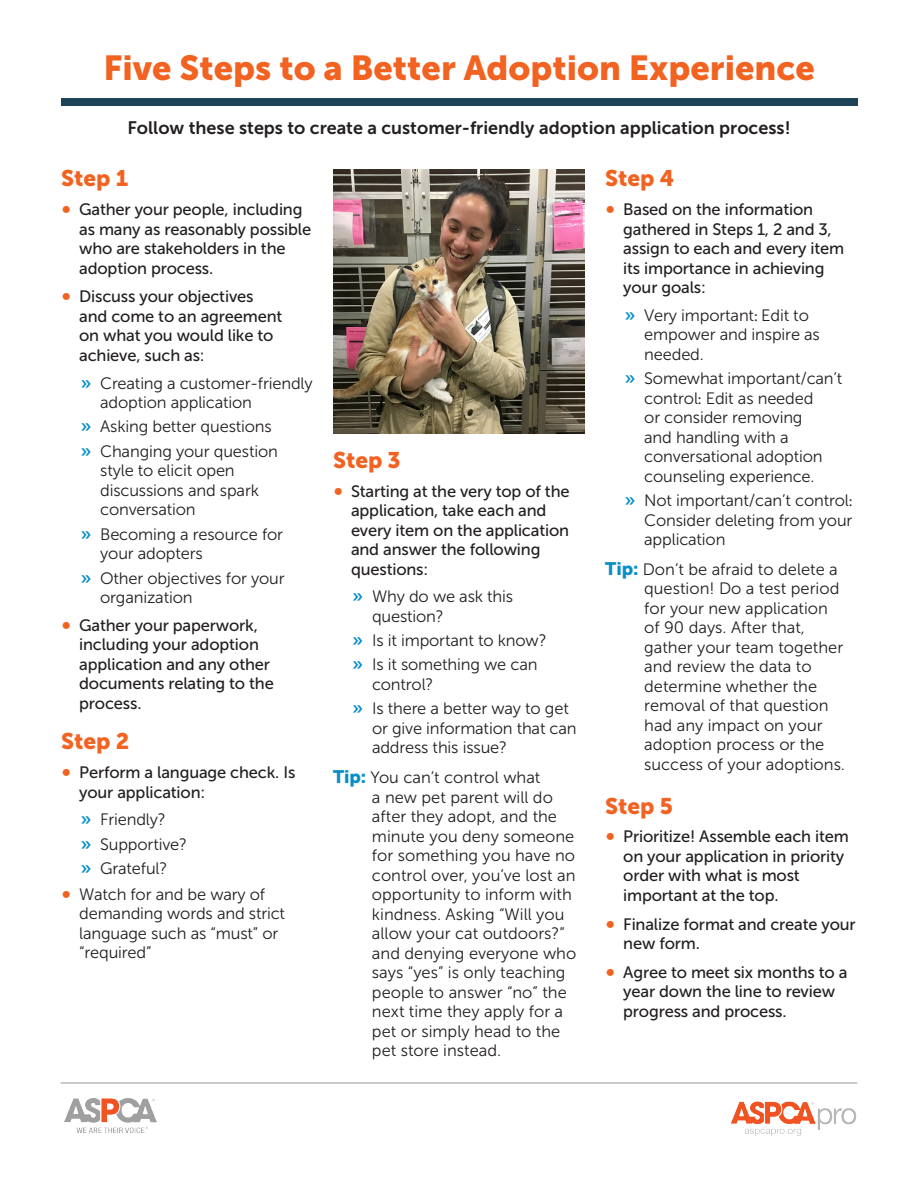
<style>
.page{position:relative;width:918px;height:1188px;background:#fff}
.page>*{position:absolute;margin:0;border:0;box-sizing:border-box;transform-origin:0 0}
.Heading1{font:34.5px "Museo Sans 900";color:#f26221}
.subheading{font:22.5px "Museo Sans 900";color:#f26221}
.IntroLine{font:18px "Museo Sans 700";color:#231f20}
.Tip{font:16.5px/19.5px "Museo Sans 300";letter-spacing:-.01em;color:#231f20}
.t1{font:16.5px/19.5px "Museo Sans 500";letter-spacing:-.01em;color:#231f20}
.s1{font-family:"Helvetica Neue";color:#f26221}
.s2{font-family:"Museo Sans 700";font-size:18px;color:#0a8ec5}
.s3{font-family:"Minion Pro"}
.s4{font-family:"Museo Sans 900";font-size:18px;color:#0a8ec5}
</style>
<div class="page">
<img style="left:731px;top:1101px;width:126px;height:35px">
<img style="left:64px;top:1098px;width:93px;height:35px">
<hr style="left:61px;top:1082px;width:796px;height:2px;background:#b6b8b9">
<div style="left:61px;top:99px;width:797px;height:7px;background:#1e4359"></div>
<img style="left:333px;top:170px;width:252px;height:263px">
<p class="Heading1" style="left:104px;top:48px;width:713px">Five Steps to a Better Adoption Experience</p>
<p class="IntroLine" style="left:127px;top:118px;width:665px">Follow these steps to create a customer-friendly adoption application process!</p>
<p class="subheading" style="left:605px;top:166px;width:71px">Step 4</p>
<p class="t1" style="left:623px;top:200px;width:223px;text-indent:-18px"><span class="s1">●</span> Based on the information gathered in Steps 1, 2 and 3, assign to each and every item its importance in achieving your goals:</p>
<p class="Tip" style="left:644px;top:306px;width:177px;text-indent:-20px"><span class="s2">»</span> Very important<span class="s3">:</span> Edit to empower and inspire as needed.</p>
<p class="Tip" style="left:644px;top:369px;width:200px;text-indent:-20px"><span class="s2">»</span> Somewhat important/can’t control<span class="s3">:</span> Edit as needed<br>or consider removing<br>and handling with a conversational adoption counseling experience.</p>
<p class="Tip" style="left:644px;top:491px;width:210px;text-align:justify;text-indent:-20px"><span class="s2">»</span> Not important/can’t control<span class="s3">:<br></span>Consider deleting from your application</p>
<p class="Tip" style="left:644px;top:560px;width:202px;text-indent:-39px"><span class="s4">Tip:</span> Don’t be afraid to delete a question! Do a test period for your new application of 90 days. After that, gather your team together and review the data to determine whether the removal of that question had any impact on your adoption process or the success of your adoptions.</p>
<p class="subheading" style="left:605px;top:793px;width:69px">Step 5</p>
<p class="t1" style="left:623px;top:827px;width:227px;text-indent:-18px"><span class="s1">●</span> Prioritize! Assemble each item on your application in priority order with what is most important at the top.</p>
<p class="t1" style="left:623px;top:914px;width:234px;text-indent:-18px"><span class="s1">●</span> Finalize format and create your new form.</p>
<p class="t1" style="left:623px;top:962px;width:226px;text-indent:-18px"><span class="s1">●</span> Agree to meet six months to a year down the line to review progress and process.</p>
<p class="subheading" style="left:61px;top:166px;width:69px">Step 1</p>
<p class="t1" style="left:79px;top:200px;width:234px;text-indent:-18px"><span class="s1">●</span> Gather your people, including as many as reasonably possible who are stakeholders in the adoption process.</p>
<p class="t1" style="left:79px;top:287px;width:205px;text-indent:-18px"><span class="s1">●</span> Discuss your objectives and come to an agreement on what you would like to achieve, such as:</p>
<p class="Tip" style="left:100px;top:373px;width:214px;text-indent:-20px"><span class="s2">»</span> Creating a customer-friendly adoption application</p>
<p class="Tip" style="left:81px;top:417px;width:193px"><span class="s2">»</span> Asking better questions</p>
<p class="Tip" style="left:100px;top:442px;width:179px;text-indent:-20px"><span class="s2">»</span> Changing your question style to elicit open discussions and spark conversation</p>
<p class="Tip" style="left:100px;top:524px;width:184px;text-indent:-20px"><span class="s2">»</span> Becoming a resource for your adopters</p>
<p class="Tip" style="left:100px;top:568px;width:186px;text-indent:-20px"><span class="s2">»</span> Other objectives for your organization</p>
<p class="t1" style="left:79px;top:615px;width:196px;text-indent:-18px"><span class="s1">●</span> Gather your paperwork, including your adoption application and any other documents relating to the process.</p>
<p class="subheading" style="left:61px;top:729px;width:70px">Step 2</p>
<p class="t1" style="left:79px;top:763px;width:218px;text-indent:-18px"><span class="s1">●</span> Perform a language check. Is your application:</p>
<p class="Tip" style="left:81px;top:810px;width:87px"><span class="s2">»</span> Friendly?</p>
<p class="Tip" style="left:81px;top:834px;width:108px"><span class="s2">»</span> Supportive?</p>
<p class="Tip" style="left:81px;top:859px;width:88px"><span class="s2">»</span> Grateful?</p>
<p class="Tip" style="left:79px;top:884px;width:207px;text-indent:-18px"><span class="s1">●</span> Watch for and be wary of demanding words and strict language such as “must” or “required”</p>
<p class="subheading" style="left:333px;top:447px;width:69px">Step 3</p>
<p class="t1" style="left:351px;top:481px;width:220px;text-indent:-18px"><span class="s1">●</span> Starting at the very top of the application, take each and every item on the application and answer the following questions:</p>
<p class="Tip" style="left:372px;top:587px;width:143px;text-indent:-20px"><span class="s2">»</span> Why do we ask this question?</p>
<p class="Tip" style="left:352px;top:631px;width:196px"><span class="s2">»</span> Is it important to know?</p>
<p class="Tip" style="left:372px;top:655px;width:167px;text-indent:-20px"><span class="s2">»</span> Is it something we can control?</p>
<p class="Tip" style="left:372px;top:699px;width:206px;text-indent:-20px"><span class="s2">»</span> Is there a better way to get or give information that can address this issue?</p>
<p class="Tip" style="left:372px;top:768px;width:206px;text-indent:-39px"><span class="s4">Tip:</span> You can’t control what<br>a new pet parent will do after they adopt, and the minute you deny someone for something you have no control over, you’ve lost an opportunity to inform with kindness. Asking “Will you allow your cat outdoors?” and denying everyone who says “yes” is only teaching people to answer “no” the next time they apply for a pet or simply head to the pet store instead.</p>
</div>
